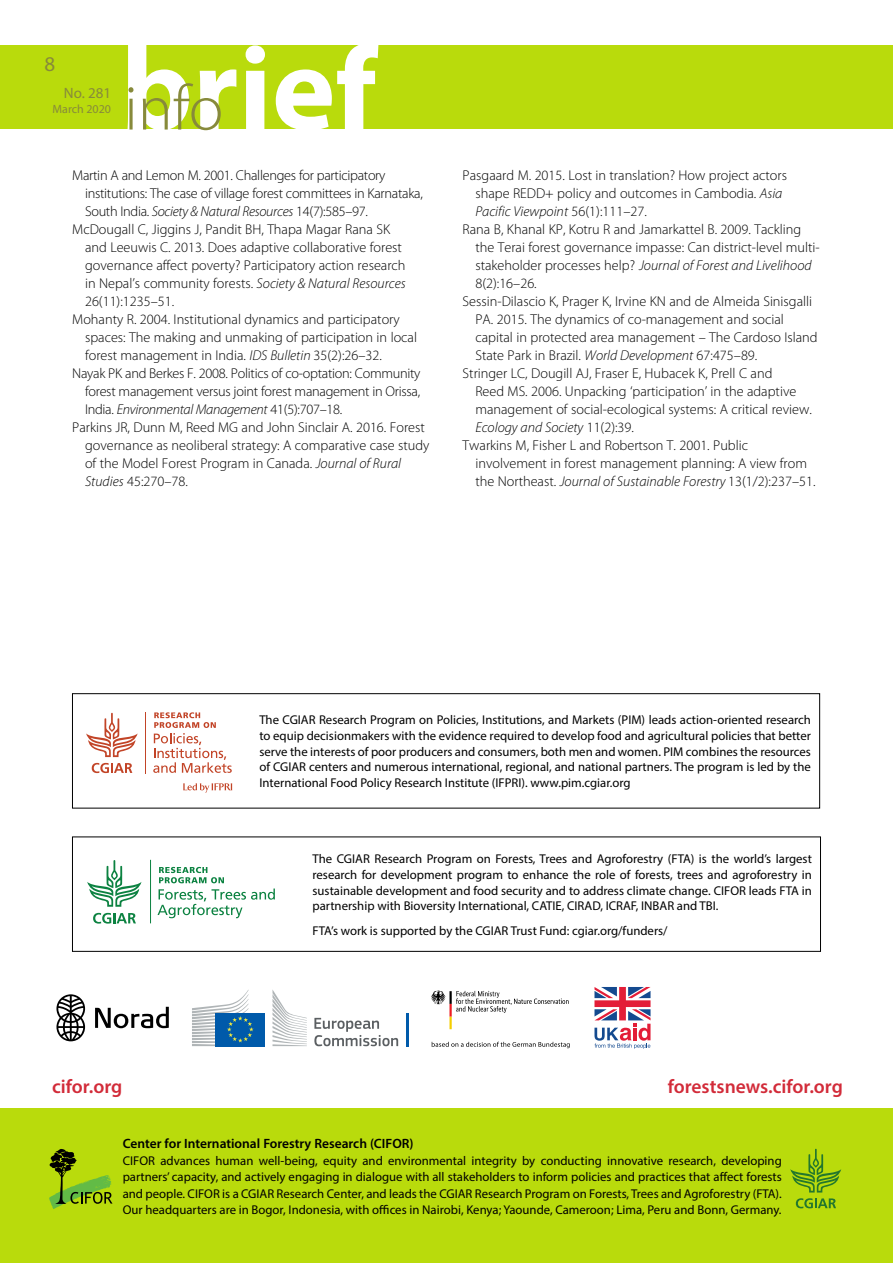
<style>
.page{position:relative;width:893px;height:1263px;background:#fff}
.page>*{position:absolute;margin:0;border:0;box-sizing:border-box;transform-origin:0 0}
.t1{font:21px "Myriad Pro";color:#878a3b}
.t2{font:600 19.5px "Myriad Pro";color:#d22b39}
.t3{font:15px "Myriad Pro";color:#878a3b}
.t4{font:300 15px "Myriad Pro";color:#878a3b}
.t5{font:300 14.25px "Myriad Pro";color:#000}
.t6{font:300 14.25px "Myriad Pro";letter-spacing:-.02em;color:#000}
.t7{font:italic 300 14.25px "Myriad Pro";color:#000}
.t8{font:italic 300 14.25px "Myriad Pro";letter-spacing:-.02em;color:#000}
.t9{font:600 13.5px "Myriad Pro";color:#000}
.t10{font:12.75px/15.8px "Myriad Pro";color:#000;text-align:justify}
.t11{font:12px "Myriad Pro";color:#878a3b}
.s1{font-style:italic}
.s2{font-style:normal}
</style>
<div class="page">
<div style="left:0;top:45px;width:893px;height:84px;background:#b9db0c"></div>
<svg style="left:128px;top:45px;width:250px;height:85px"></svg>
<svg style="left:87px;top:860px;width:55px;height:47px"></svg>
<svg style="left:93px;top:913px;width:43px;height:11px"></svg>
<svg style="left:157px;top:867px;width:118px;height:51px"></svg>
<hr style="left:150px;top:860px;width:1px;height:63px;background:#0c8241">
<div style="left:0;top:1108px;width:893px;height:155px;background:#b9db0c"></div>
<svg style="left:49px;top:1149px;width:63px;height:60px"></svg>
<svg style="left:790px;top:1149px;width:51px;height:43px"></svg>
<svg style="left:796px;top:1198px;width:40px;height:10px"></svg>
<div style="left:72px;top:693px;width:748px;height:115px;border:1px solid #000"></div>
<svg style="left:86px;top:712px;width:52px;height:45px"></svg>
<svg style="left:92px;top:763px;width:40px;height:10px"></svg>
<svg style="left:153px;top:712px;width:79px;height:61px"></svg>
<svg style="left:183px;top:783px;width:49px;height:10px"></svg>
<hr style="left:146px;top:712px;width:1px;height:62px;background:#c24427">
<svg style="left:95px;top:1007px;width:74px;height:21px"></svg>
<svg style="left:56px;top:994px;width:29px;height:47px"></svg>
<svg style="left:431px;top:990px;width:138px;height:39px"></svg>
<svg style="left:432px;top:1042px;width:138px;height:6px"></svg>
<svg style="left:314px;top:1018px;width:84px;height:28px"></svg>
<hr style="left:406px;top:1013px;width:3px;height:33px;background:#005aaa">
<svg style="left:272px;top:990px;width:35px;height:56px"></svg>
<div style="left:215px;top:1013px;width:50px;height:33px;background:#005aaa"></div>
<svg style="left:192px;top:990px;width:62px;height:56px"></svg>
<svg style="left:594px;top:987px;width:56px;height:62px"></svg>
<h1 class="t1" style="left:45px;top:51px;width:12px">8</h1>
<p class="t4" style="left:73px;top:85px;width:39px">No. 20</p>
<p class="t11" style="left:53px;top:102px;width:60px">March 2020</p>
<p class="t3" style="left:64px;top:84px;width:49px">No. 281</p>
<p class="t6" style="left:72px;top:167px;width:315px">Martin A and Lemon M. 2001. Challenges for participatory</p>
<p class="t6" style="left:85px;top:185px;width:339px">institutions: The case of village forest committees in Karnataka,</p>
<p class="t6" style="left:85px;top:203px;width:285px">South India. <span class="s1">Society &amp; Natural Resources</span> 14(7):585–97.</p>
<p class="t5" style="left:72px;top:221px;width:319px">McDougall C, Jiggins J, Pandit BH, Thapa Magar Rana SK</p>
<p class="t5" style="left:85px;top:239px;width:318px">and Leeuwis C. 2013. Does adaptive collaborative forest</p>
<p class="t5" style="left:85px;top:257px;width:322px">governance affect poverty? Participatory action research</p>
<p class="t5" style="left:85px;top:275px;width:322px">in Nepal’s community forests. <span class="s1">Society &amp; Natural Resources</span></p>
<p class="t5" style="left:85px;top:293px;width:91px">26(11):1235–51.</p>
<p class="t5" style="left:72px;top:311px;width:329px">Mohanty R. 2004. Institutional dynamics and participatory</p>
<p class="t5" style="left:85px;top:329px;width:334px">spaces: The making and unmaking of participation in local</p>
<p class="t5" style="left:85px;top:347px;width:298px">forest management in India. <span class="s1">IDS Bulletin</span> 35(2):26–32.</p>
<p class="t6" style="left:72px;top:365px;width:350px">Nayak PK and Berkes F. 2008. Politics of co-optation: Community</p>
<p class="t6" style="left:85px;top:383px;width:337px">forest management versus joint forest management in Orissa,</p>
<p class="t8" style="left:85px;top:402px;width:259px"><span class="s2">India.</span> Environmental Management <span class="s2">41(5):707–18.</span></p>
<p class="t5" style="left:72px;top:419px;width:354px">Parkins JR, Dunn M, Reed MG and John Sinclair A. 2016. Forest</p>
<p class="t5" style="left:85px;top:437px;width:346px">governance as neoliberal strategy: A comparative case study</p>
<p class="t5" style="left:85px;top:455px;width:318px">of the Model Forest Program in Canada. <span class="s1">Journal of Rural</span></p>
<p class="t5" style="left:85px;top:473px;width:104px"><span class="s1">Studies</span> 45:270–78.</p>
<p class="t5" style="left:463px;top:167px;width:326px">Pasgaard M. 2015. Lost in translation? How project actors</p>
<p class="t5" style="left:475px;top:185px;width:309px">shape REDD+ policy and outcomes in Cambodia. <span class="s1">Asia</span></p>
<p class="t7" style="left:475px;top:204px;width:173px">Pacific Viewpoint <span class="s2">56(1):111–27.</span></p>
<p class="t5" style="left:463px;top:221px;width:340px">Rana B, Khanal KP, Kotru R and Jamarkattel B. 2009. Tackling</p>
<p class="t5" style="left:475px;top:239px;width:346px">the Terai forest governance impasse: Can district-level multi-</p>
<p class="t7" style="left:475px;top:258px;width:338px"><span class="s2">stakeholder processes help?</span> Journal of Forest and Livelihood</p>
<p class="t5" style="left:475px;top:275px;width:63px">8(2):16–26.</p>
<p class="t5" style="left:463px;top:293px;width:351px">Sessin-Dilascio K, Prager K, Irvine KN and de Almeida Sinisgalli</p>
<p class="t5" style="left:475px;top:311px;width:310px">PA. 2015. The dynamics of co-management and social</p>
<p class="t5" style="left:475px;top:329px;width:344px">capital in protected area management – The Cardoso Island</p>
<p class="t5" style="left:475px;top:347px;width:283px">State Park in Brazil. <span class="s1">World Development</span> 67:475–89.</p>
<p class="t5" style="left:463px;top:365px;width:311px">Stringer LC, Dougill AJ, Fraser E, Hubacek K, Prell C and</p>
<p class="t5" style="left:475px;top:383px;width:322px">Reed MS. 2006. Unpacking ‘participation’ in the adaptive</p>
<p class="t5" style="left:475px;top:401px;width:338px">management of social-ecological systems: A critical review.</p>
<p class="t7" style="left:475px;top:420px;width:160px">Ecology and Society <span class="s2">11(2):39.</span></p>
<p class="t5" style="left:463px;top:437px;width:287px">Twarkins M, Fisher L and Robertson T. 2001. Public</p>
<p class="t5" style="left:475px;top:455px;width:333px">involvement in forest management planning: A view from</p>
<p class="t5" style="left:475px;top:473px;width:342px">the Northeast. <span class="s1">Journal of Sustainable Forestry</span> 13(1/2):237–51.</p>
<p class="t10" style="left:259px;top:712px;width:553px">The CGIAR Research Program on Policies, Institutions, and Markets (PIM) leads action-oriented research to equip decisionmakers with the evidence required to develop food and agricultural policies that better serve the interests of poor producers and consumers, both men and women. PIM combines the resources of CGIAR centers and numerous international, regional, and national partners. The program is led by the International Food Policy Research Institute (IFPRI). www.pim.cgiar.org</p>
<p class="t10" style="left:313px;top:851px;width:501px">The CGIAR Research Program on Forests, Trees and Agroforestry (FTA) is the world’s largest research for development program to enhance the role of forests, trees and agroforestry in sustainable development and food security and to address climate change. CIFOR leads FTA in partnership with Bioversity International, CATIE, CIRAD, ICRAF, INBAR and TBI.</p>
<p class="t10" style="left:313px;top:922px;width:357px">FTA’s work is supported by the CGIAR Trust Fund: cgiar.org/funders/</p>
<h2 class="t2" style="left:52px;top:1074px;width:72px">cifor.org</h2>
<h2 class="t2" style="left:668px;top:1074px;width:177px">forestsnews.cifor.org</h2>
<p class="t9" style="left:123px;top:1135px;width:292px">Center for International Forestry Research (CIFOR)</p>
<p class="t10" style="left:123px;top:1152px;width:661px;line-height:16.5px">CIFOR advances human well-being, equity and environmental integrity by conducting innovative research, developing partners’ capacity, and actively engaging in dialogue with all stakeholders to inform policies and practices that affect forests and people. CIFOR is a CGIAR Research Center, and leads the CGIAR Research Program on Forests, Trees and Agroforestry (FTA).<br>Our headquarters are in Bogor, Indonesia, with offices in Nairobi, Kenya; Yaounde, Cameroon; Lima, Peru and Bonn, Germany.</p>
</div>
